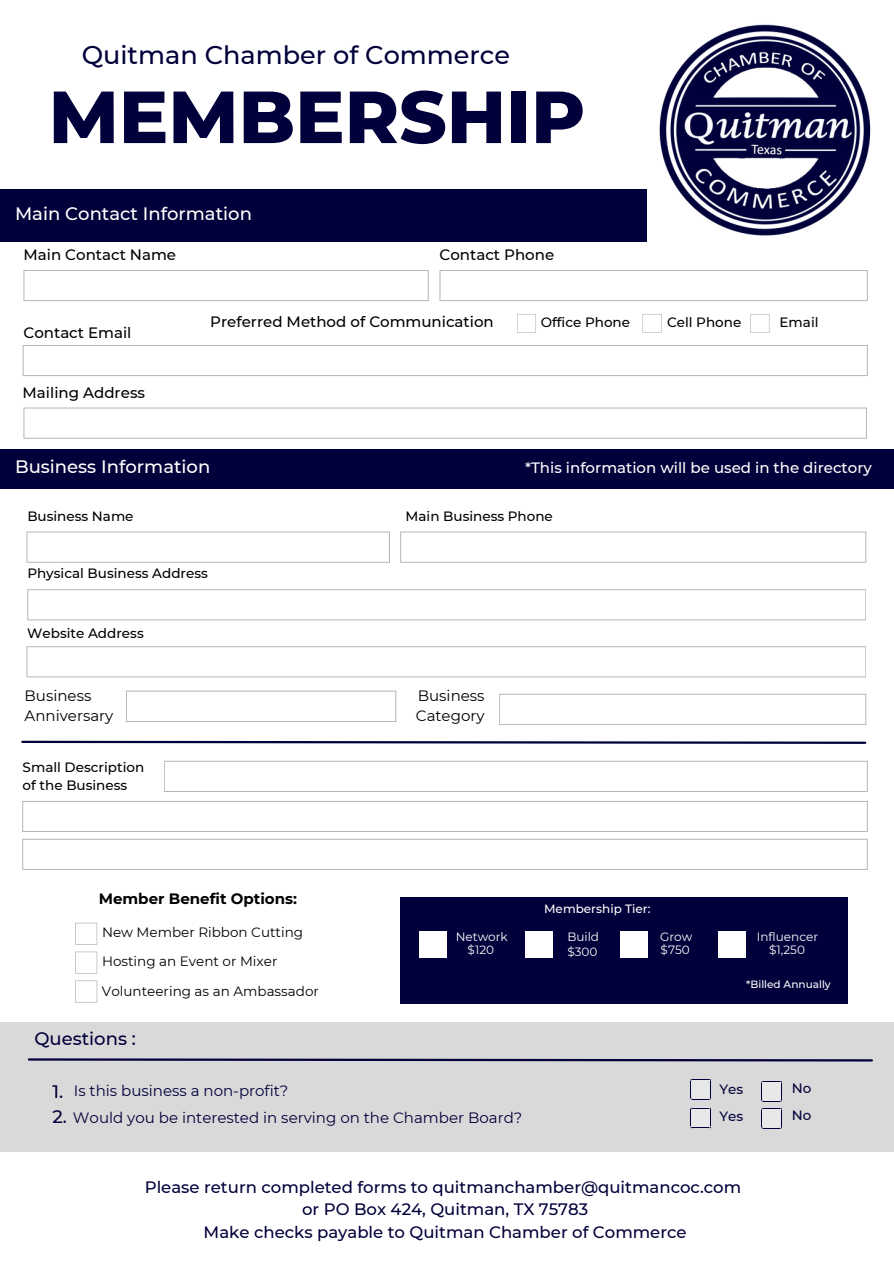
<style>
.page{position:relative;width:894px;height:1264px;background:#fff}
.page>*{position:absolute;margin:0;border:0;box-sizing:border-box;transform-origin:0 0}
.t1{font:800 73.5px "Montserrat";color:#02003a}
.t2{font:500 25.5px "Montserrat";color:#02003a}
.t3{font:500 18px "Montserrat";color:#fff}
.t4{font:500 18px "Montserrat";color:#02003a}
.t5{font:500 16.5px "Montserrat";color:#02003a}
.t6{font:500 15px "Montserrat";color:#000}
.t7{font:15px "Montserrat";color:#02003a}
.t8{font:500 15px "Montserrat";color:#fff}
.t9{font:15px/20.2px "Montserrat";color:#000}
.t10{font:700 15px "Montserrat";color:#000}
.t11{font:500 13.5px/18px "Montserrat";color:#000}
.t12{font:13.5px "Montserrat";color:#000}
.t13{font:500 13.5px "Montserrat";color:#02003a}
.t14{font:12px "Montserrat";color:#fff}
.t15{font:12px "Montserrat";color:#fafbfc}
.t16{font:500 12px "Montserrat";color:#fff}
.t17{font:500 10.5px "Montserrat";color:#fff}
</style>
<div class="page">
<div style="left:0;top:189px;width:646px;height:52px;background:#02003a"></div>
<svg style="left:21px;top:740px;width:846px;height:4px"></svg>
<img style="left:626px;top:24px;width:245px;height:254px">
<svg style="left:23px;top:270px;width:405px;height:31px"></svg>
<svg style="left:439px;top:270px;width:428px;height:31px"></svg>
<svg style="left:23px;top:345px;width:844px;height:31px"></svg>
<svg style="left:517px;top:314px;width:19px;height:19px"></svg>
<svg style="left:642px;top:314px;width:19px;height:19px"></svg>
<svg style="left:750px;top:314px;width:19px;height:19px"></svg>
<svg style="left:23px;top:407px;width:843px;height:31px"></svg>
<div style="left:400px;top:896px;width:447px;height:107px;background:#02003a"></div>
<div style="left:718px;top:930px;width:28px;height:27px;background:#fff"></div>
<div style="left:419px;top:930px;width:28px;height:27px;background:#fff"></div>
<div style="left:619px;top:930px;width:28px;height:27px;background:#fff"></div>
<div style="left:524px;top:930px;width:28px;height:27px;background:#fff"></div>
<svg style="left:26px;top:531px;width:364px;height:31px"></svg>
<svg style="left:26px;top:646px;width:840px;height:31px"></svg>
<svg style="left:400px;top:531px;width:466px;height:31px"></svg>
<svg style="left:27px;top:589px;width:839px;height:31px"></svg>
<svg style="left:164px;top:760px;width:703px;height:32px"></svg>
<svg style="left:22px;top:801px;width:845px;height:31px"></svg>
<svg style="left:22px;top:838px;width:845px;height:31px"></svg>
<svg style="left:75px;top:922px;width:22px;height:22px"></svg>
<svg style="left:75px;top:951px;width:22px;height:22px"></svg>
<svg style="left:75px;top:980px;width:22px;height:22px"></svg>
<svg style="left:126px;top:690px;width:270px;height:32px"></svg>
<svg style="left:499px;top:693px;width:367px;height:32px"></svg>
<div style="left:0;top:449px;width:893px;height:39px;background:#02003a"></div>
<div style="left:0;top:1022px;width:893px;height:129px;background:#d9d9d9"></div>
<svg style="left:27px;top:1058px;width:846px;height:4px"></svg>
<svg style="left:690px;top:1079px;width:21px;height:20px"></svg>
<svg style="left:690px;top:1107px;width:21px;height:21px"></svg>
<svg style="left:761px;top:1081px;width:21px;height:20px"></svg>
<svg style="left:761px;top:1108px;width:21px;height:20px"></svg>
<p class="t2" style="left:82px;top:39px;width:430px">Quitman Chamber of Commerce</p>
<p class="t1" style="left:49px;top:72px;width:538px">MEMBERSHIP</p>
<p class="t3" style="left:15px;top:202px;width:238px">Main Contact Information</p>
<p class="t6" style="left:23px;top:246px;width:154px">Main Contact Name</p>
<p class="t6" style="left:439px;top:246px;width:116px">Contact Phone</p>
<p class="t6" style="left:23px;top:323px;width:109px">Contact Email</p>
<p class="t6" style="left:23px;top:383px;width:124px">Mailing Address</p>
<p class="t6" style="left:210px;top:312px;width:285px">Preferred Method of Communication</p>
<p class="t11" style="left:540px;top:313px;width:91px">Office Phone</p>
<p class="t11" style="left:666px;top:313px;width:76px">Cell Phone</p>
<p class="t11" style="left:779px;top:313px;width:40px">Email</p>
<p class="t3" style="left:15px;top:456px;width:197px">Business Information</p>
<p class="t8" style="left:525px;top:459px;width:348px">*This information will be used in the directory</p>
<p class="t11" style="left:27px;top:507px;width:108px">Business Name</p>
<p class="t11" style="left:405px;top:507px;width:149px">Main Business Phone</p>
<p class="t11" style="left:27px;top:564px;width:182px">Physical Business Address</p>
<p class="t11" style="left:27px;top:623px;width:118px">Website Address</p>
<p class="t9" style="left:25px;top:685px;width:90px">Business<br>Anniversary</p>
<p class="t9" style="left:416px;top:685px;width:70px">Business<br>Category</p>
<p class="t11" style="left:23px;top:758px;width:123px">Small Description of the Business</p>
<p class="t10" style="left:99px;top:889px;width:200px">Member Benefit Options:</p>
<p class="t12" style="left:102px;top:924px;width:202px">New Member Ribbon Cutting</p>
<p class="t12" style="left:102px;top:953px;width:177px">Hosting an Event or Mixer</p>
<p class="t12" style="left:102px;top:982px;width:218px">Volunteering as an Ambassador</p>
<p class="t16" style="left:544px;top:901px;width:108px">Membership Tier:</p>
<p class="t14" style="left:455px;top:929px;width:54px">Network</p>
<p class="t14" style="left:567px;top:929px;width:33px">Build</p>
<p class="t14" style="left:660px;top:929px;width:34px">Grow</p>
<p class="t14" style="left:756px;top:929px;width:63px">Influencer</p>
<p class="t15" style="left:467px;top:942px;width:28px">$120</p>
<p class="t15" style="left:567px;top:944px;width:32px">$300</p>
<p class="t15" style="left:660px;top:942px;width:31px">$750</p>
<p class="t15" style="left:769px;top:942px;width:37px">$1,250</p>
<p class="t17" style="left:746px;top:977px;width:86px">*Billed Annually</p>
<p class="t4" style="left:34px;top:1027px;width:103px">Questions :</p>
<p class="t7" style="left:74px;top:1081px;width:216px">Is this business a non-profit?</p>
<p class="t7" style="left:73px;top:1108px;width:451px">Would you be interested in serving on the Chamber Board?</p>
<p class="t4" style="left:53px;top:1080px;width:12px">1.</p>
<p class="t4" style="left:52px;top:1105px;width:16px">2.</p>
<p class="t13" style="left:719px;top:1081px;width:25px">Yes</p>
<p class="t13" style="left:719px;top:1107px;width:25px">Yes</p>
<p class="t5" style="left:145px;top:1176px;width:597px">Please return completed forms to quitmanchamber@quitmancoc.com</p>
<p class="t5" style="left:302px;top:1199px;width:287px">or PO Box 424, Quitman, TX 75783</p>
<p class="t5" style="left:203px;top:1221px;width:484px">Make checks payable to Quitman Chamber of Commerce</p>
<p class="t13" style="left:791px;top:1080px;width:21px">No</p>
<p class="t13" style="left:791px;top:1106px;width:21px">No</p>
</div>
